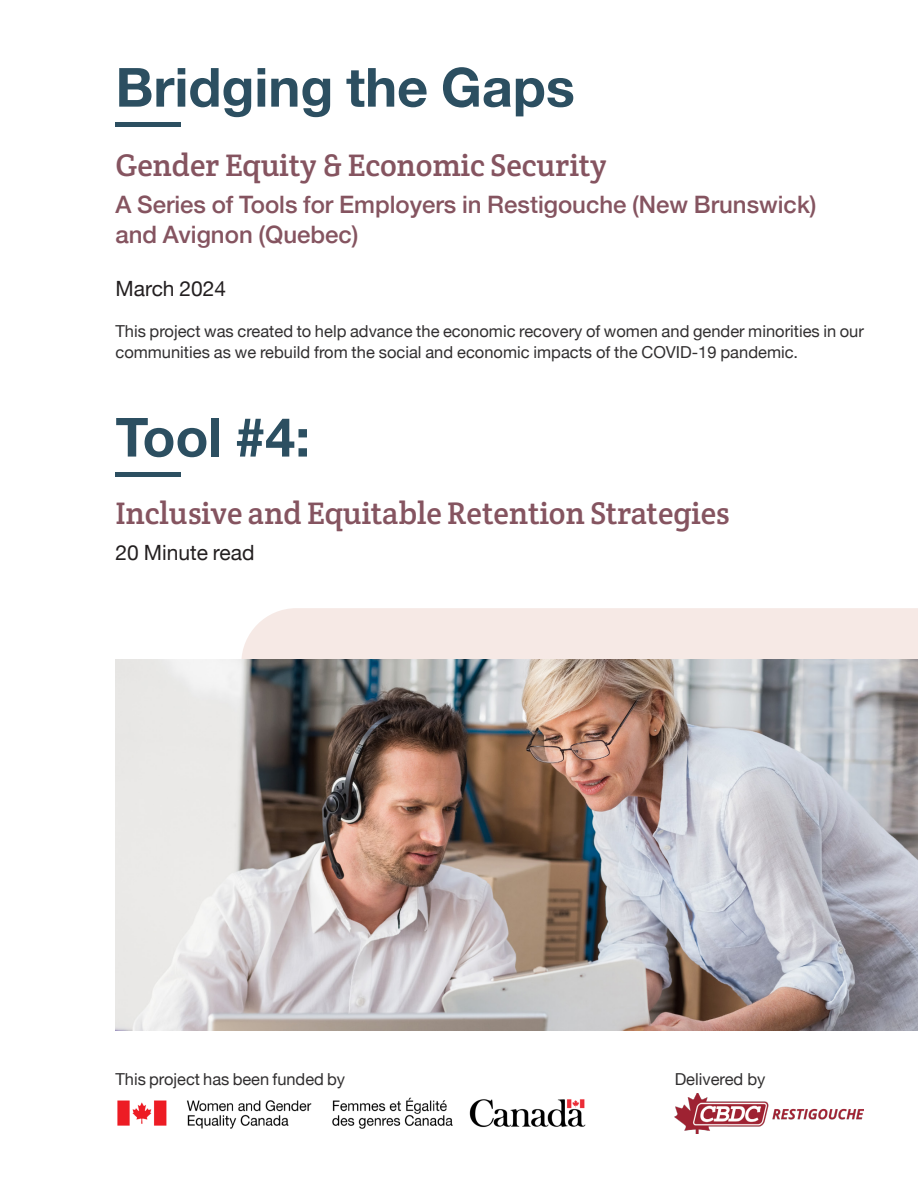
<style>
.page{position:relative;width:918px;height:1188px;background:#fff}
.page>*{position:absolute;margin:0;border:0;box-sizing:border-box;transform-origin:0 0}
.Body_Text{font:700 54px "Helvetica Neue";color:#2c4f61}
.Body_Text-2{font:31.5px "Crete Round";color:#855460}
.Body_Text-3{font:500 24px/30px "Helvetica Neue";color:#855460}
.Body_Text-4{font:21px "Helvetica Neue";color:#231f20}
.Body_Text-5{font:16.5px/21px "Helvetica Neue";color:#312f30}
</style>
<div class="page">
<hr style="left:116px;top:123px;width:65px;height:4px;background:#2c4f61">
<hr style="left:116px;top:473px;width:65px;height:4px;background:#2c4f61">
<img style="left:117px;top:1097px;width:336px;height:32px">
<img style="left:469px;top:1099px;width:117px;height:29px">
<img style="left:675px;top:1094px;width:189px;height:39px">
<div style="left:241px;top:608px;width:677px;height:51px;background:#f6e9e5"></div>
<img style="left:116px;top:659px;width:802px;height:371px">
<p class="Body_Text" style="left:116px;top:45px;width:461px">Bridging the Gaps</p>
<p class="Body_Text-2" style="left:116px;top:145px;width:493px">Gender Equity &amp; Economic Security</p>
<p class="Body_Text-3" style="left:116px;top:188px;width:703px">A Series of Tools for Employers in Restigouche (New Brunswick) and Avignon (Quebec)</p>
<p class="Body_Text-4" style="left:116px;top:273px;width:112px">March 2024</p>
<p class="Body_Text-5" style="left:116px;top:321px;width:750px">This project was created to help advance the economic recovery of women and gender minorities in our communities as we rebuild from the social and economic impacts of the COVID-19 pandemic.</p>
<p class="Body_Text" style="left:116px;top:395px;width:196px">Tool #4:</p>
<p class="Body_Text-2" style="left:116px;top:493px;width:616px">Inclusive and Equitable Retention Strategies</p>
<p class="Body_Text-4" style="left:116px;top:537px;width:141px">20 Minute read</p>
<p class="Body_Text-5" style="left:116px;top:1069px;width:231px">This project has been funded by</p>
<p class="Body_Text-5" style="left:675px;top:1069px;width:92px">Delivered by</p>
</div>
